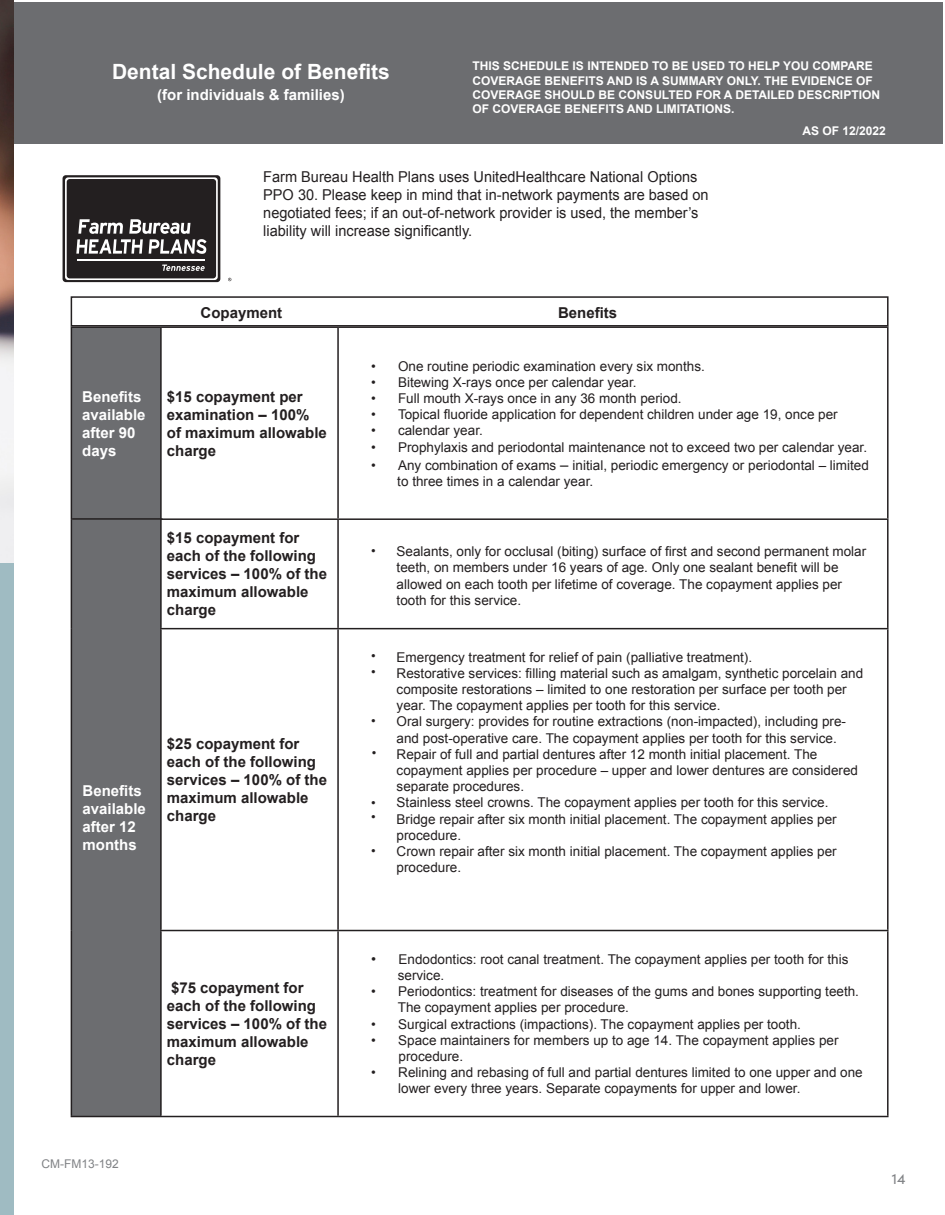
<style>
.page{position:relative;width:945px;height:1215px;background:#fff}
.page>*{position:absolute;margin:0;border:0;box-sizing:border-box;transform-origin:0 0}
.t1{font:700 21px "Arial";color:#fff}
.t2{font:500 18px "Montserrat";color:#231f20}
.t3{font:700 15px/18px "Arial";color:#231f20}
.t4{font:15px/18px "Arial";color:#231f20}
.t5{font:700 15px/18px "Arial";color:#fff}
.t6{font:15px "Sofia Pro";color:#808285}
.t7{font:13.5px/16.2px "Arial";color:#231f20}
.t8{font:700 12px/14.4px "Arial";color:#fff}
.t9{font:12px "Arial";color:#808285}
.s1{font-size:15px}
.s2{color:#fff}
.s3{font-size:14.25px}
.s4{font-size:12px;color:#fff}
.s5{font-size:10.5px;color:#fff}
.s6{font-size:7.5px;color:#fff}
</style>
<div class="page">
<div style="left:14px;top:2px;width:929px;height:142px;background:#6c6d70"></div>
<div style="left:71px;top:327px;width:90px;height:790px;background:#6c6d70"></div>
<hr style="left:71px;top:326px;width:90px;height:2px;background:#231f20">
<hr style="left:71px;top:328px;width:1px;height:191px;background:#231f20">
<hr style="left:161px;top:326px;width:177px;height:2px;background:#231f20">
<hr style="left:160px;top:328px;width:2px;height:190px;background:#231f20">
<hr style="left:338px;top:326px;width:551px;height:2px;background:#231f20">
<hr style="left:337px;top:328px;width:2px;height:190px;background:#231f20">
<hr style="left:887px;top:328px;width:2px;height:190px;background:#231f20">
<hr style="left:71px;top:519px;width:1px;height:110px;background:#231f20">
<hr style="left:160px;top:518px;width:178px;height:2px;background:#231f20">
<hr style="left:160px;top:520px;width:2px;height:108px;background:#231f20">
<hr style="left:338px;top:518px;width:551px;height:2px;background:#231f20">
<hr style="left:337px;top:520px;width:2px;height:108px;background:#231f20">
<hr style="left:887px;top:520px;width:2px;height:108px;background:#231f20">
<hr style="left:71px;top:629px;width:1px;height:302px;background:#231f20">
<hr style="left:160px;top:628px;width:178px;height:1px;background:#231f20">
<hr style="left:160px;top:629px;width:2px;height:301px;background:#231f20">
<hr style="left:338px;top:628px;width:551px;height:1px;background:#231f20">
<hr style="left:337px;top:629px;width:2px;height:301px;background:#231f20">
<hr style="left:887px;top:629px;width:2px;height:301px;background:#231f20">
<hr style="left:71px;top:931px;width:1px;height:185px;background:#231f20">
<hr style="left:160px;top:930px;width:178px;height:1px;background:#231f20">
<hr style="left:160px;top:931px;width:2px;height:185px;background:#231f20">
<hr style="left:338px;top:930px;width:551px;height:1px;background:#231f20">
<hr style="left:337px;top:931px;width:2px;height:185px;background:#231f20">
<hr style="left:887px;top:931px;width:2px;height:185px;background:#231f20">
<hr style="left:71px;top:1116px;width:90px;height:1px;background:#231f20">
<hr style="left:161px;top:1116px;width:177px;height:1px;background:#231f20">
<hr style="left:338px;top:1116px;width:551px;height:1px;background:#231f20">
<div style="left:71px;top:296px;width:818px;height:31px;border:2px solid #231f20"></div>
<hr style="left:72px;top:518px;width:90px;height:2px;background:#231f20">
<img style="left:0;top:0;width:14px;height:563px">
<div style="left:0;top:563px;width:14px;height:652px;background:#9fbbc2"></div>
<div style="left:63px;top:175px;width:157px;height:107px;background:#231f20;border-radius:3px"></div>
<svg style="left:65px;top:177px;width:153px;height:103px"></svg>
<div style="left:67px;top:179px;width:149px;height:99px;background:#231f20;border-radius:3px"></div>
<hr style="left:77px;top:259px;width:128px;height:2px;background:#fff">
<svg style="left:162px;top:265px;width:43px;height:6px"></svg>
<svg style="left:76px;top:219px;width:131px;height:35px"></svg>
<p class="t1" style="left:112px;top:58px;width:279px">Dental Schedule of Benefits</p>
<p class="t5" style="left:157px;top:87px;width:189px">(for individuals &amp; families)</p>
<p class="t8" style="left:473px;top:59px;width:409px">THIS SCHEDULE IS INTENDED TO BE USED TO HELP YOU COMPARE COVERAGE BENEFITS AND IS A SUMMARY ONLY. THE EVIDENCE OF COVERAGE SHOULD BE CONSULTED FOR A DETAILED DESCRIPTION OF COVERAGE BENEFITS AND LIMITATIONS.</p>
<p class="t8" style="left:802px;top:124px;width:85px">AS OF 12/2022</p>
<p class="t4" style="left:263px;top:168px;width:447px">Farm Bureau Health Plans uses UnitedHealthcare National Options PPO 30. Please keep in mind that in-network payments are based on negotiated fees; if an out-of-network provider is used, the member’s liability will increase significantly.</p>
<p class="t5" style="left:82px;top:388px;width:65px">Benefits available after 90 days</p>
<p class="t5" style="left:83px;top:782px;width:65px">Benefits available after 12 months</p>
<p class="t3" style="left:201px;top:304px;width:83px">Copayment</p>
<p class="t3" style="left:558px;top:304px;width:61px">Benefits</p>
<p class="t3" style="left:167px;top:388px;width:162px">$15 copayment per examination – 100% of maximum allowable charge</p>
<p class="t3" style="left:167px;top:530px;width:134px">$15 copayment for</p>
<p class="t3" style="left:167px;top:548px;width:162px">each of the following services – 100% of the maximum allowable charge</p>
<p class="t3" style="left:167px;top:735px;width:162px">$25 copayment for each of the following services – 100% of the maximum allowable charge</p>
<p class="t7" style="left:371px;top:358px;width:335px">• One routine periodic examination every six months.</p>
<p class="t7" style="left:371px;top:374px;width:267px">• Bitewing X-rays once per calendar year.</p>
<p class="t7" style="left:371px;top:390px;width:312px">• Full mouth X-rays once in any 36 month period.</p>
<p class="t7" style="left:371px;top:406px;width:468px">• Topical fluoride application for dependent children under age 19, once per</p>
<p class="t7" style="left:371px;top:423px;width:113px">• calendar year.</p>
<p class="t7" style="left:371px;top:439px;width:498px">• Prophylaxis and periodontal maintenance not to exceed two per calendar year.</p>
<p class="t7" style="left:371px;top:457px;width:499px">• Any combination of exams <span class="s1">–</span> initial, periodic emergency or periodontal – limited <span class="s2">hhh</span> to three times in a calendar year.</p>
<p class="t2" style="left:370px;top:538px;width:8px">•</p>
<p class="t2" style="left:370px;top:643px;width:8px">•</p>
<p class="t2" style="left:370px;top:659px;width:8px">•</p>
<p class="t2" style="left:370px;top:708px;width:8px">•</p>
<p class="t2" style="left:371px;top:740px;width:8px">•</p>
<p class="t2" style="left:370px;top:790px;width:8px">•</p>
<p class="t2" style="left:370px;top:804px;width:8px">•</p>
<p class="t2" style="left:370px;top:838px;width:8px">•</p>
<p class="t7" style="left:397px;top:543px;width:471px">Sealants, only for occlusal (biting) surface of first and second permanent molar teeth, on members under 16 years of age. Only one sealant benefit will be allowed on each tooth per lifetime of coverage. The copayment applies per tooth for this service.</p>
<p class="t7" style="left:397px;top:649px;width:357px">Emergency treatment for relief of pain (palliative treatment).</p>
<p class="t7" style="left:397px;top:665px;width:468px">Restorative services: filling material such as amalgam, synthetic porcelain and composite restorations – limited to one restoration per surface per tooth per year. The copayment applies per tooth for this service.</p>
<p class="t7" style="left:397px;top:714px;width:451px">Oral surgery: provides for routine extractions (non-impacted), including pre&shy;and post-operative care. The copayment applies per tooth for this service.</p>
<p class="t7" style="left:397px;top:746px;width:463px">Repair of full and partial dentures after 12 month initial placement. The copayment applies per procedure – upper and lower dentures are considered separate procedures.</p>
<p class="t7" style="left:397px;top:795px;width:433px">Stainless steel crowns. The copayment applies per tooth for this service.</p>
<p class="t7" style="left:397px;top:811px;width:442px">Bridge repair after six month initial placement. The copayment applies per procedure.</p>
<p class="t7" style="left:397px;top:843px;width:442px">Crown repair after six month initial placement. The copayment applies per procedure.</p>
<p class="t9" style="left:42px;top:1156px;width:79px">CM-FM13-192</p>
<p class="t3" style="left:167px;top:979px;width:162px">$75 copayment for each of the following services – 100% of the maximum allowable charge</p>
<p class="t7" style="left:378px;top:951px;width:472px;text-indent:-7px"><span class="s3">•</span> Endodontics: root canal treatment. The copayment applies per tooth for this <span class="s4">hhh</span>service.</p>
<p class="t7" style="left:378px;top:984px;width:483px;text-indent:-7px">• Periodontics: treatment for diseases of the gums and bones supporting teeth. <span class="s4">hhh</span>The copayment applies per procedure.</p>
<p class="t7" style="left:371px;top:1016px;width:431px">• Surgical extractions (impactions). The copayment applies per tooth.</p>
<p class="t7" style="left:378px;top:1032px;width:483px;text-indent:-7px">• Space maintainers for members up to age 14. The copayment applies per <span class="s5">hhh </span><span class="s6">hhhhh</span>procedure.</p>
<p class="t7" style="left:378px;top:1065px;width:486px;text-indent:-7px">• Relining and rebasing of full and partial dentures limited to one upper and one <span class="s5">hhh</span> lower every three years. Separate copayments for upper and lower.</p>
<p class="t6" style="left:892px;top:1168px;width:15px">14</p>
</div>
